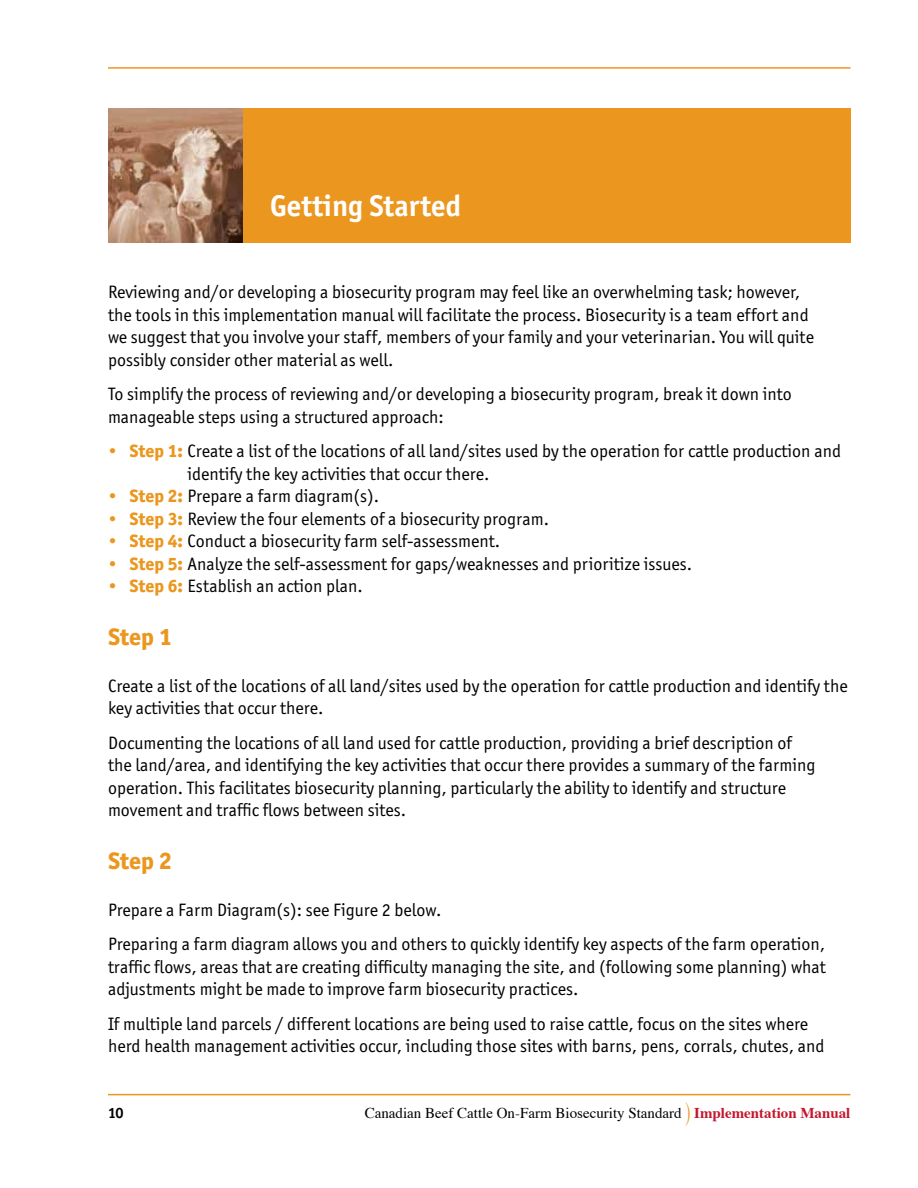
<style>
.page{position:relative;width:918px;height:1188px;background:#fff}
.page>*{position:absolute;margin:0;border:0;box-sizing:border-box;transform-origin:0 0}
.t1{font:700 30px "Officina Sans ITC Std";color:#fff}
.t2{font:800 24px "Officina Sans ITC Std";color:#eb971f}
.t3{font:18px/22.5px "Officina Sans ITC Std";color:#000}
.t4{font:15px "Times";color:#000}
.t5{font:700 15px "Officina Sans ITC Std";color:#000}
.s1{font-weight:800;color:#eb971f}
.s2{font-size:27px;color:#eb971f}
.s3{font-weight:700;color:#c4162c}
</style>
<div class="page">
<hr style="left:108px;top:67px;width:742px;height:2px;background:#eb971f">
<hr style="left:108px;top:1094px;width:742px;height:1px;background:#eb971f">
<div style="left:108px;top:108px;width:742px;height:135px;background:#eb971f"></div>
<img style="left:108px;top:108px;width:135px;height:135px">
<h1 class="t1" style="left:270px;top:187px;width:193px">Getting Started</h1>
<p class="t3" style="left:108px;top:281px;width:708px">Reviewing and/or developing a biosecurity program may feel like an overwhelming task; however, the tools in this implementation manual will facilitate the process. Biosecurity is a team effort and we suggest that you involve your staff, members of your family and your veterinarian. You will quite possibly consider other material as well.</p>
<p class="t3" style="left:108px;top:383px;width:685px">To simplify the process of reviewing and/or developing a biosecurity program, break it down into manageable steps using a structured approach:</p>
<p class="t3" style="left:188px;top:440px;width:655px;text-indent:-80px"><span class="s1">• Step 1:</span> Create a list of the locations of all land/sites used by the operation for cattle production and identify the key activities that occur there.</p>
<p class="t3" style="left:108px;top:485px;width:273px"><span class="s1">• Step 2:</span> Prepare a farm diagram(s).</p>
<p class="t3" style="left:108px;top:507px;width:442px"><span class="s1">• Step 3:</span> Review the four elements of a biosecurity program.</p>
<p class="t3" style="left:108px;top:530px;width:394px"><span class="s1">• Step 4:</span> Conduct a biosecurity farm self-assessment.</p>
<p class="t3" style="left:108px;top:552px;width:586px"><span class="s1">• Step 5:</span> Analyze the self-assessment for gaps/weaknesses and prioritize issues.</p>
<p class="t3" style="left:108px;top:575px;width:256px"><span class="s1">• Step 6:</span> Establish an action plan.</p>
<h2 class="t2" style="left:108px;top:622px;width:66px">Step 1</h2>
<p class="t3" style="left:108px;top:674px;width:741px">Create a list of the locations of all land/sites used by the operation for cattle production and identify the key activities that occur there.</p>
<p class="t3" style="left:108px;top:731px;width:709px">Documenting the locations of all land used for cattle production, providing a brief description of the land/area, and identifying the key activities that occur there provides a summary of the farming operation. This facilitates biosecurity planning, particularly the ability to identify and structure movement and traffic flows between sites.</p>
<h2 class="t2" style="left:108px;top:846px;width:66px">Step 2</h2>
<p class="t3" style="left:108px;top:892px;width:719px;line-height:34.5px">Prepare a Farm Diagram(s): see Figure 2 below.<br>Preparing a farm diagram allows you and others to quickly identify key aspects of the farm operation,</p>
<p class="t3" style="left:108px;top:955px;width:719px">traffic flows, areas that are creating difficulty managing the site, and (following some planning) what adjustments might be made to improve farm biosecurity practices.</p>
<p class="t3" style="left:108px;top:1012px;width:718px">If multiple land parcels / different locations are being used to raise cattle, focus on the sites where herd health management activities occur, including those sites with barns, pens, corrals, chutes, and</p>
<p class="t5" style="left:108px;top:1104px;width:17px">10</p>
<p class="t4" style="left:365px;top:1099px;width:487px">Canadian Beef Cattle On-Farm Biosecurity Standard <span class="s2">)</span> <span class="s3">Implementation Manual</span></p>
</div>
